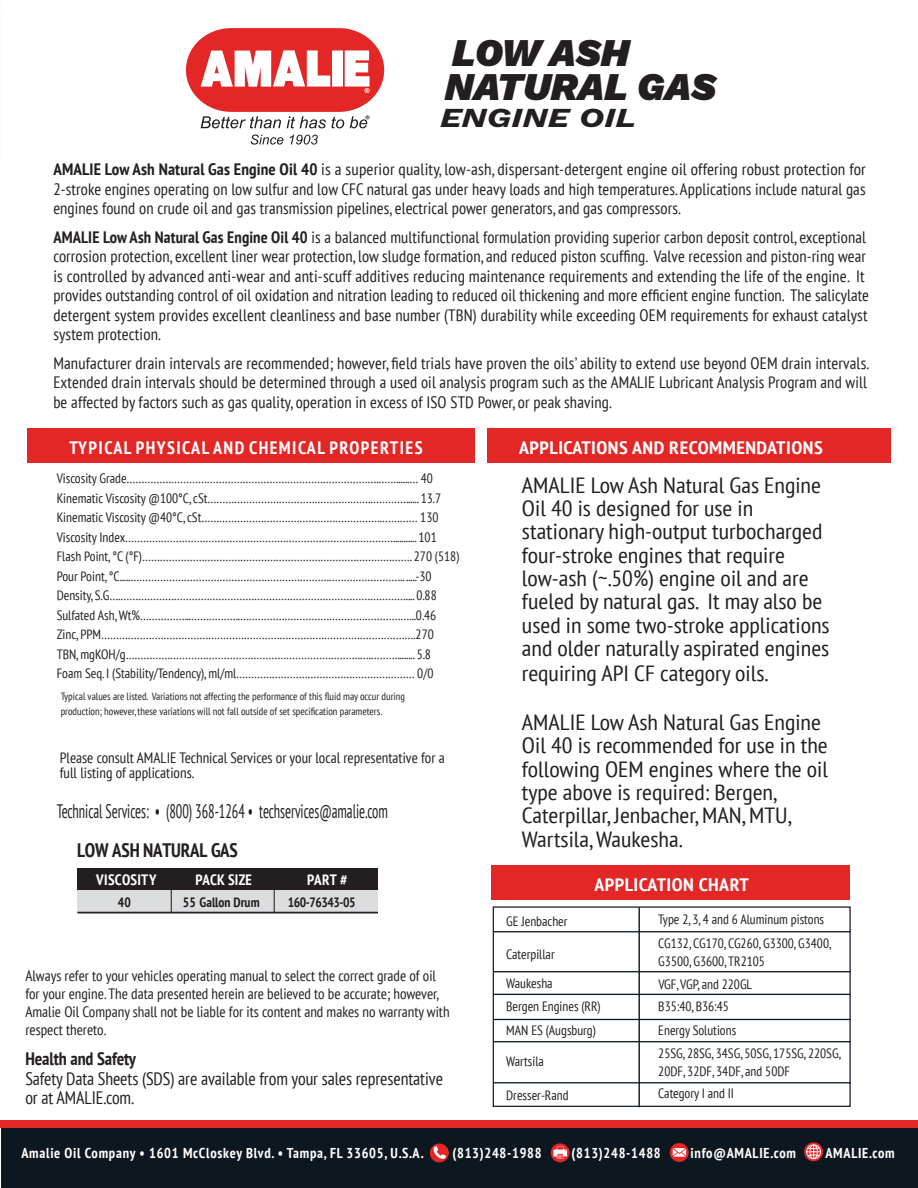
<style>
.page{position:relative;width:918px;height:1188px;background:#fff}
.page>*{position:absolute;margin:0;border:0;box-sizing:border-box;transform-origin:0 0}
.t1{font:italic 900 38.55px "Work Sans";color:#231f20}
.t2{font:italic 700 27px "Work Sans";color:#231f20;scale:1.28 1}
.t3{font:condensed 21.9px/23.5px "PT Sans";color:#231f20;scale:1.09 1}
.t4{font:condensed 19.5px "PT Sans";letter-spacing:-.005em;color:#231f20;scale:.75 1}
.t5{font:700 condensed 19.5px "PT Sans";letter-spacing:-.01em;color:#231f20}
.t6{font:condensed 18px/19.5px "PT Sans";letter-spacing:-.005em;color:#231f20}
.t7{font:700 condensed 18px "PT Sans";letter-spacing:.025em;color:#fff;scale:1.1 1}
.t8{font:700 condensed 18px "PT Sans";letter-spacing:.08em;color:#fff}
.t9{font:700 condensed 18px "PT Sans";letter-spacing:-.005em;color:#231f20}
.t10{font:condensed 16.5px/19.5px "PT Sans";letter-spacing:.005em;color:#231f20;text-align:justify}
.t11{font:condensed 15px/18px "PT Sans";color:#231f20}
.t12{font:700 condensed 15px "PT Sans";letter-spacing:.015em;color:#fff}
.t13{font:700 condensed 14.25px "PT Sans";letter-spacing:.05em;color:#fff}
.t14{font:condensed 13.5px/19.5px "PT Sans";color:#231f20}
.t15{font:700 condensed 13.5px "PT Sans";color:#231f20}
.t16{font:700 condensed 13.5px "PT Sans";letter-spacing:-.03em;color:#231f20}
.t17{font:condensed 10.5px/15px "PT Sans";color:#231f20}
.s1{font-weight:700}
</style>
<div class="page">
<div style="left:77px;top:869px;width:301px;height:22px;background:#231f20"></div>
<div style="left:77px;top:891px;width:301px;height:22px;background:#dcdddf"></div>
<hr style="left:78px;top:913px;width:300px;height:1px;background:#231f20">
<hr style="left:78px;top:912px;width:300px;height:1px;background:#231f20">
<svg style="left:171px;top:890px;width:1px;height:22px"></svg>
<svg style="left:274px;top:890px;width:1px;height:22px"></svg>
<div style="left:1px;top:1123px;width:917px;height:65px;background:#0d1720"></div>
<div style="left:0;top:1120px;width:918px;height:7px;background:#e32626"></div>
<svg style="left:430px;top:1143px;width:19px;height:19px"></svg>
<svg style="left:432px;top:1146px;width:14px;height:13px"></svg>
<svg style="left:551px;top:1143px;width:19px;height:19px"></svg>
<svg style="left:553px;top:1147px;width:14px;height:12px"></svg>
<svg style="left:670px;top:1143px;width:19px;height:19px"></svg>
<svg style="left:673px;top:1148px;width:13px;height:9px"></svg>
<svg style="left:804px;top:1142px;width:19px;height:19px"></svg>
<svg style="left:806px;top:1144px;width:15px;height:15px"></svg>
<div style="left:27px;top:429px;width:863px;height:34px;background:#e32626"></div>
<div style="left:475px;top:426px;width:12px;height:38px;background:#fff"></div>
<svg style="left:186px;top:28px;width:198px;height:100px"></svg>
<svg style="left:251px;top:135px;width:32px;height:10px"></svg>
<svg style="left:290px;top:135px;width:28px;height:10px"></svg>
<div style="left:493px;top:906px;width:358px;height:201px;border:1px solid #0d1720"></div>
<hr style="left:494px;top:931px;width:357px;height:1px;background:#0d1720">
<hr style="left:494px;top:971px;width:357px;height:1px;background:#0d1720">
<hr style="left:494px;top:994px;width:357px;height:1px;background:#0d1720">
<hr style="left:494px;top:1019px;width:357px;height:1px;background:#0d1720">
<hr style="left:494px;top:1041px;width:357px;height:1px;background:#0d1720">
<hr style="left:494px;top:1082px;width:357px;height:1px;background:#0d1720">
<hr style="left:639px;top:907px;width:1px;height:200px;background:#0d1720">
<div style="left:491px;top:866px;width:359px;height:34px;background:#e32626"></div>
<h1 class="t1" style="left:452px;top:24px;width:179px">LOW ASH</h1>
<h1 class="t1" style="left:445px;top:57px;width:273px">NATURAL GAS</h1>
<h2 class="t2" style="left:440px;top:97px;width:155px">ENGINE OIL</h2>
<p class="t10" style="left:53px;top:159px;width:814px"><span class="s1">AMALIE Low Ash Natural Gas Engine Oil 40</span> is a superior quality, low-ash, dispersant-detergent engine oil offering robust protection for 2-stroke engines operating on low sulfur and low CFC natural gas under heavy loads and high temperatures. Applications include natural gas engines found on crude oil and gas transmission pipelines, electrical power generators, and gas compressors.</p>
<p class="t10" style="left:53px;top:227px;width:817px;text-align:left"><span class="s1">AMALIE Low Ash Natural Gas Engine Oil 40</span> is a balanced multifunctional formulation providing superior carbon deposit control, exceptional corrosion protection, excellent liner wear protection, low sludge formation, and reduced piston scuffing. Valve recession and piston-ring wear is controlled by advanced anti-wear and anti-scuff additives reducing maintenance requirements and extending the life of the engine. It provides outstanding control of oil oxidation and nitration leading to reduced oil thickening and more efficient engine function. The salicylate detergent system provides excellent cleanliness and base number (TBN) durability while exceeding OEM requirements for exhaust catalyst system protection.</p>
<p class="t10" style="left:53px;top:353px;width:817px">Manufacturer drain intervals are recommended; however, field trials have proven the oils’ ability to extend use beyond OEM drain intervals.<br>Extended drain intervals should be determined through a used oil analysis program such as the AMALIE Lubricant Analysis Program and will be affected by factors such as gas quality, operation in excess of ISO STD Power, or peak shaving.</p>
<p class="t8" style="left:69px;top:436px;width:355px">TYPICAL PHYSICAL AND CHEMICAL PROPERTIES</p>
<p class="t14" style="left:57px;top:468px;width:404px">Viscosity Grade………………………………………………………………………….……......… 40<br>Kinematic Viscosity @100°C, cSt……………………………………………….…………...... 13.7<br>Kinematic Viscosity @40°C, cSt…………………………………………………….………… 130<br>Viscosity Index………………………………………………………………………………........... 101<br>Flash Point, °C (°F)………………………………………………………………………………. 270 (518)<br>Pour Point, °C.....………………………………………………………….…………………….. .....-30<br>Density, S.G….…………………………………………………………………………………….... 0.88<br>Sulfated Ash, Wt%……………...……………..…………………………………………………...0.46<br>Zinc, PPM…………………………………………………………………………………………….270<br>TBN, mgKOH/g…………………………………………………………………….….………........ 5.8<br>Foam Seq. I (Stability/Tendency), ml/ml…………………………………………………… 0/0</p>
<p class="t17" style="left:61px;top:688px;width:346px">Typical values are listed. Variations not affecting the performance of this fluid may occur during production; however, these variations will not fall outside of set specification parameters.</p>
<p class="t11" style="left:60px;top:750px;width:386px;line-height:15px">Please consult AMALIE Technical Services or your local representative for a full listing of applications.</p>
<p class="t4" style="left:57px;top:798px;width:443px">Technical Services: • (800) 368-1264 • techservices@amalie.com</p>
<p class="t5" style="left:77px;top:837px;width:162px">LOW ASH NATURAL GAS</p>
<p class="t12" style="left:96px;top:870px;width:62px">VISCOSITY</p>
<p class="t12" style="left:195px;top:870px;width:58px">PACK SIZE</p>
<p class="t12" style="left:307px;top:870px;width:42px">PART #</p>
<p class="t15" style="left:118px;top:893px;width:15px">40</p>
<p class="t15" style="left:183px;top:893px;width:78px">55 Gallon Drum</p>
<p class="t16" style="left:288px;top:893px;width:69px">160-76343-05</p>
<p class="t11" style="left:25px;top:966px;width:426px">Always refer to your vehicles operating manual to select the correct grade of oil for your engine. The data presented herein are believed to be accurate; however, Amalie Oil Company shall not be liable for its content and makes no warranty with respect thereto.</p>
<p class="t9" style="left:25px;top:1047px;width:112px">Health and Safety</p>
<p class="t6" style="left:25px;top:1068px;width:419px">Safety Data Sheets (SDS) are available from your sales representative or at AMALIE.com.</p>
<p class="t7" style="left:519px;top:436px;width:277px">APPLICATIONS AND RECOMMENDATIONS</p>
<p class="t3" style="left:522px;top:473px;width:284px">AMALIE Low Ash Natural Gas Engine Oil 40 is designed for use in stationary high-output turbocharged four-stroke engines that require low-ash (~.50%) engine oil and are fueled by natural gas. It may also be used in some two-stroke applications and older naturally aspirated engines requiring API CF category oils.</p>
<h3 class="t3" style="left:522px;top:710px;width:282px">AMALIE Low Ash Natural Gas Engine<br>Oil 40 is recommended for use in the following OEM engines where the oil type above is required: Bergen,<br>Caterpillar, Jenbacher, MAN, MTU,<br>Wartsila, Waukesha.</h3>
<p class="t7" style="left:594px;top:873px;width:142px">APPLICATION CHART</p>
<p class="t14" style="left:506px;top:911px;width:63px">GE Jenbacher</p>
<p class="t14" style="left:506px;top:939px;width:50px;line-height:29.7px">Caterpillar<br>Waukesha</p>
<p class="t14" style="left:506px;top:994px;width:96px;line-height:24.2px">Bergen Engines (RR)<br>MAN ES (Augsburg)</p>
<p class="t14" style="left:506px;top:1051px;width:39px">Wartsila</p>
<p class="t14" style="left:506px;top:1085px;width:64px">Dresser-Rand</p>
<p class="t14" style="left:658px;top:907px;width:174px;line-height:24px">Type 2, 3, 4 and 6 Aluminum pistons<br>CG132, CG170, CG260, G3300, G3400,</p>
<p class="t14" style="left:658px;top:950px;width:108px;line-height:22.4px">G3500, G3600, TR2105<br>VGF, VGP, and 220GL<br>B35:40, B36:45</p>
<p class="t14" style="left:658px;top:1018px;width:184px;line-height:23.5px">Energy Solutions<br>25SG, 28SG, 34SG, 50SG, 175SG, 220SG,</p>
<p class="t14" style="left:658px;top:1060px;width:133px;line-height:22.4px">20DF, 32DF, 34DF, and 50DF<br>Category I and II</p>
<p class="t13" style="left:21px;top:1144px;width:403px">Amalie Oil Company • 1601 McCloskey Blvd. • Tampa, FL 33605, U.S.A.</p>
<p class="t13" style="left:452px;top:1143px;width:91px">(813)248-1988</p>
<p class="t13" style="left:572px;top:1143px;width:91px">(813)248-1488</p>
<p class="t13" style="left:691px;top:1143px;width:107px">info@AMALIE.com</p>
<p class="t13" style="left:825px;top:1143px;width:71px">AMALIE.com</p>
</div>
